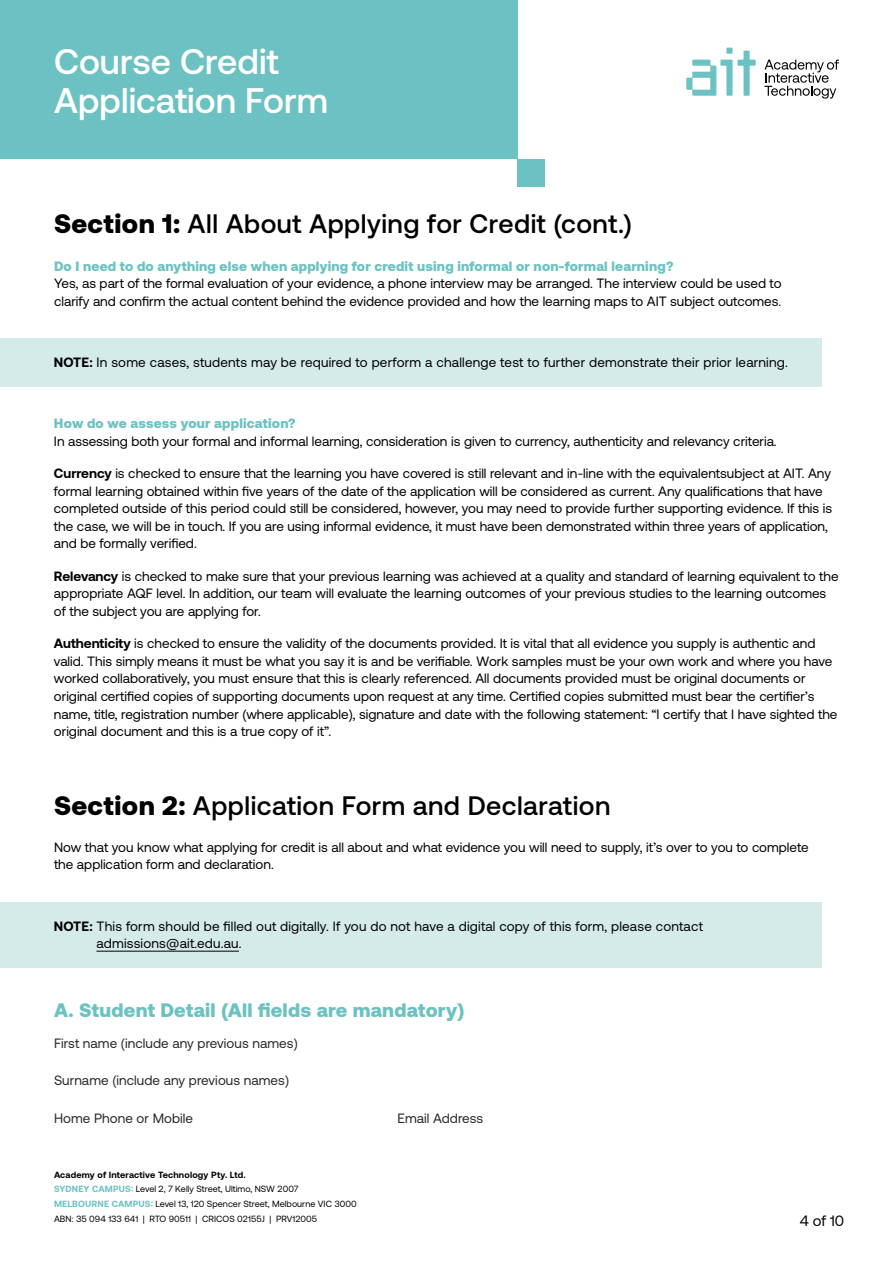
<style>
.page{position:relative;width:893px;height:1263px;background:#fff}
.page>*{position:absolute;margin:0;border:0;box-sizing:border-box;transform-origin:0 0}
.t1{font:500 35.55px/39.2px "Aeonik";color:#fff}
.t2{font:500 26.7px "Aeonik";letter-spacing:.02em;color:#000}
.t3{font:900 19.5px "Aeonik";letter-spacing:.015em;color:#6cc2c2}
.t4{font:15px "Aeonik";color:#000}
.t5{font:13.5px/17.5px "Aeonik";color:#000}
.t6{font:900 13.5px "Aeonik";letter-spacing:.015em;color:#6cc2c2}
.t7{font:13.5px "Aeonik";letter-spacing:.005em;color:#282829}
.t8{font:9px/14.7px "Aeonik";letter-spacing:.005em;color:#000}
.s1{font-weight:900}
.s2{font-weight:700}
.s3{font-weight:700;color:#6cc2c2}
</style>
<div class="page">
<svg style="left:686px;top:48px;width:46px;height:48px"></svg>
<svg style="left:738px;top:51px;width:18px;height:45px"></svg>
<svg style="left:764px;top:60px;width:75px;height:39px"></svg>
<div style="left:0;top:0;width:518px;height:159px;background:#6cc2c2"></div>
<div style="left:518px;top:159px;width:27px;height:27px;background:#6cc2c2"></div>
<div style="left:0;top:338px;width:821px;height:48px;background:#d4ebea"></div>
<div style="left:0;top:902px;width:821px;height:65px;background:#d4ebea"></div>
<hr style="left:96px;top:951px;width:143px;height:1px;background:#000">
<h1 class="t1" style="left:54px;top:42px;width:275px">Course Credit<br>Application Form</h1>
<h2 class="t2" style="left:54px;top:209px;width:579px"><span class="s1">Section 1:</span> All About Applying for Credit (cont.)</h2>
<p class="t6" style="left:54px;top:258px;width:621px">Do I need to do anything else when applying for credit using informal or non-formal learning?</p>
<p class="t5" style="left:54px;top:275px;width:729px">Yes, as part of the formal evaluation of your evidence, a phone interview may be arranged. The interview could be used to clarify and confirm the actual content behind the evidence provided and how the learning maps to AIT subject outcomes.</p>
<p class="t5" style="left:54px;top:354px;width:735px"><span class="s2">NOTE:</span> In some cases, students may be required to perform a challenge test to further demonstrate their prior learning.</p>
<p class="t6" style="left:54px;top:415px;width:243px">How do we assess your application?</p>
<p class="t5" style="left:54px;top:432px;width:724px">In assessing both your formal and informal learning, consideration is given to currency, authenticity and relevancy criteria.</p>
<p class="t5" style="left:54px;top:465px;width:780px"><span class="s2">Currency</span> is checked to ensure that the learning you have covered is still relevant and in-line with the equivalentsubject at AIT. Any formal learning obtained within five years of the date of the application will be considered as current. Any qualifications that have completed outside of this period could still be considered, however, you may need to provide further supporting evidence. If this is the case, we will be in touch. If you are using informal evidence, it must have been demonstrated within three years of application, and be formally verified.</p>
<p class="t5" style="left:54px;top:567px;width:786px"><span class="s2">Relevancy</span> is checked to make sure that your previous learning was achieved at a quality and standard of learning equivalent to the appropriate AQF level. In addition, our team will evaluate the learning outcomes of your previous studies to the learning outcomes of the subject you are applying for.</p>
<p class="t5" style="left:54px;top:635px;width:785px"><span class="s2">Authenticity</span> is checked to ensure the validity of the documents provided. It is vital that all evidence you supply is authentic and valid. This simply means it must be what you say it is and be verifiable. Work samples must be your own work and where you have worked collaboratively, you must ensure that this is clearly referenced. All documents provided must be original documents or original certified copies of supporting documents upon request at any time. Certified copies submitted must bear the certifier’s name, title, registration number (where applicable), signature and date with the following statement: “I certify that I have sighted the original document and this is a true copy of it”.</p>
<h2 class="t2" style="left:54px;top:790px;width:558px"><span class="s1">Section 2:</span> Application Form and Declaration</h2>
<p class="t5" style="left:54px;top:838px;width:756px">Now that you know what applying for credit is all about and what evidence you will need to supply, it’s over to you to complete the application form and declaration.</p>
<p class="t5" style="left:96px;top:917px;width:608px;text-indent:-43px"><span class="s2">NOTE:</span> This form should be filled out digitally. If you do not have a digital copy of this form, please contact admissions@ait.edu.au.</p>
<h3 class="t3" style="left:54px;top:999px;width:412px">A. Student Detail (All fields are mandatory)</h3>
<p class="t7" style="left:54px;top:1036px;width:245px">First name (include any previous names)</p>
<p class="t7" style="left:54px;top:1073px;width:237px">Surname (include any previous names)</p>
<p class="t7" style="left:54px;top:1111px;width:141px">Home Phone or Mobile</p>
<p class="t7" style="left:397px;top:1111px;width:87px">Email Address</p>
<p class="t8" style="left:54px;top:1167px;width:304px"><span class="s2">Academy of Interactive Technology Pty. Ltd.<br></span><span class="s3">SYDNEY CAMPUS:</span> Level 2, 7 Kelly Street, Ultimo, NSW 2007<br><span class="s3">MELBOURNE CAMPUS:</span> Level 13, 120 Spencer Street, Melbourne VIC 3000<br>ABN: 35 094 133 641 | RTO 90511 | CRICOS 02155J | PRV12005</p>
<p class="t4" style="left:800px;top:1212px;width:46px">4 of 10</p>
</div>
